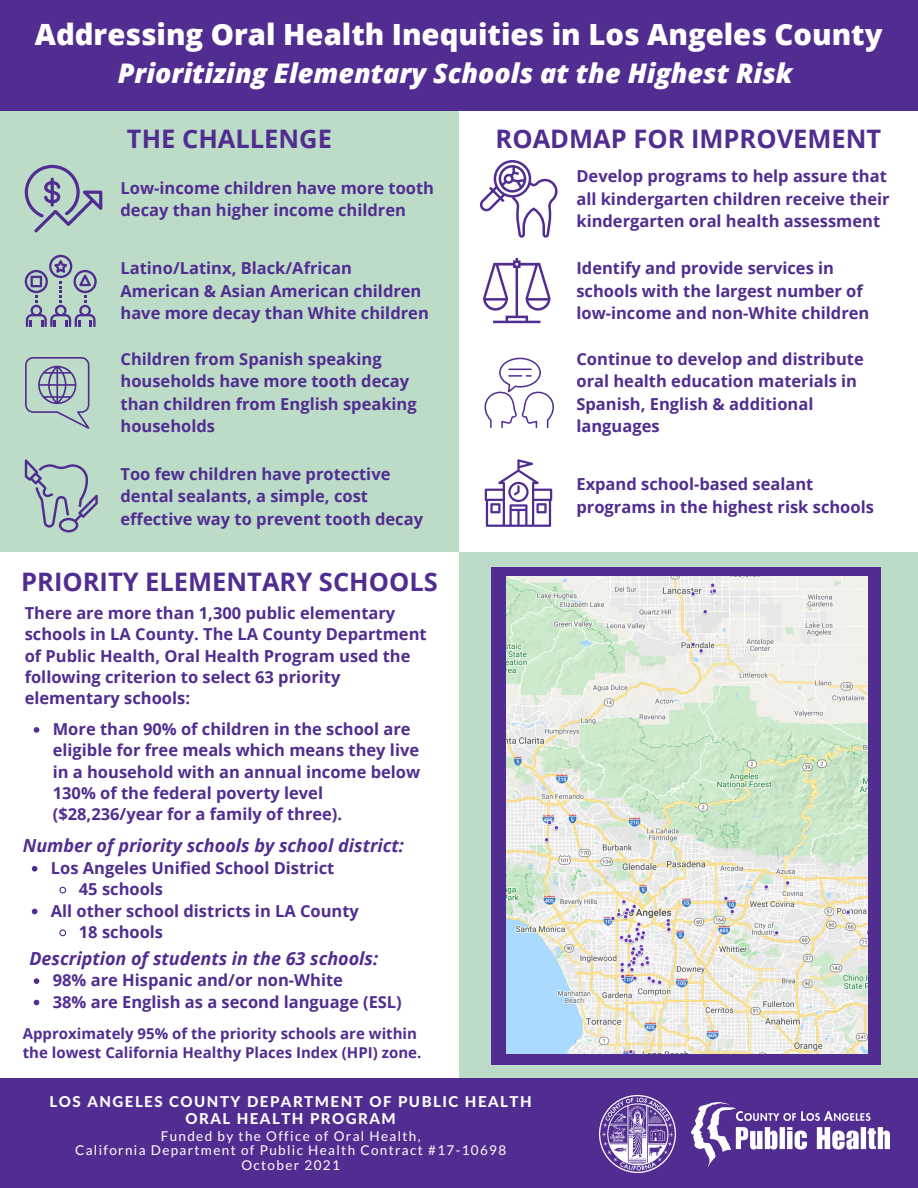
<style>
.page{position:relative;width:918px;height:1188px;background:#fff}
.page>*{position:absolute;margin:0;border:0;box-sizing:border-box;transform-origin:0 0}
.t1{font:800 29.25px "Open Sans";color:#fff}
.t2{font:italic 800 27px "Open Sans";color:#fff}
.t3{font:700 25.5px "Open Sans";color:#522d91}
.t4{font:italic 700 18px "Open Sans";color:#522d91}
.t5{font:700 16.5px/22.5px "Open Sans";color:#522d91}
.t6{font:700 15px/19.2px "Open Sans";color:#522d91}
.t7{font:800 15px "Lato Latin";letter-spacing:.1em;color:#fff}
.t8{font:13.5px "Lato";letter-spacing:.1em;color:#fff}
</style>
<div class="page">
<div style="left:434px;top:552px;width:484px;height:545px;background:#bcdcc8"></div>
<div style="left:0;top:92px;width:459px;height:485px;background:#bcdcc8"></div>
<div style="left:0;top:0;width:918px;height:110px;background:#522d91"></div>
<div style="left:0;top:552px;width:459px;height:545px;background:#fff"></div>
<div style="left:0;top:1078px;width:918px;height:110px;background:#522d91"></div>
<img style="left:692px;top:1102px;width:198px;height:65px">
<img style="left:599px;top:1096px;width:77px;height:76px">
<svg style="left:25px;top:165px;width:77px;height:67px"></svg>
<hr style="left:51px;top:178px;width:3px;height:29px;background:#522d91;border-radius:2px">
<svg style="left:25px;top:255px;width:72px;height:72px"></svg>
<svg style="left:25px;top:459px;width:73px;height:73px"></svg>
<svg style="left:485px;top:459px;width:67px;height:68px"></svg>
<svg style="left:480px;top:160px;width:78px;height:78px"></svg>
<svg style="left:484px;top:358px;width:70px;height:70px"></svg>
<svg style="left:483px;top:258px;width:68px;height:65px"></svg>
<svg style="left:25px;top:357px;width:65px;height:72px"></svg>
<div style="left:492px;top:567px;width:389px;height:497px;background:#522d91"></div>
<img style="left:506px;top:577px;width:361px;height:477px">
<svg style="left:34px;top:727px;width:5px;height:6px"></svg>
<svg style="left:32px;top:866px;width:5px;height:6px"></svg>
<svg style="left:59px;top:886px;width:8px;height:8px"></svg>
<svg style="left:32px;top:909px;width:5px;height:5px"></svg>
<svg style="left:59px;top:929px;width:8px;height:8px"></svg>
<svg style="left:34px;top:978px;width:5px;height:6px"></svg>
<svg style="left:34px;top:1000px;width:5px;height:5px"></svg>
<p class="t1" style="left:35px;top:13px;width:849px">Addressing Oral Health Inequities in Los Angeles County</p>
<p class="t2" style="left:118px;top:54px;width:676px">Prioritizing Elementary Schools at the Highest Risk</p>
<p class="t3" style="left:127px;top:121px;width:207px">THE CHALLENGE</p>
<p class="t3" style="left:496px;top:121px;width:387px">ROADMAP FOR IMPROVEMENT</p>
<p class="t5" style="left:121px;top:176px;width:315px">Low-income children have more tooth</p>
<p class="t5" style="left:121px;top:198px;width:287px">decay than higher income children</p>
<p class="t5" style="left:121px;top:257px;width:310px">Latino/Latinx, Black/African<br>American &amp; Asian American children have more decay than White children</p>
<p class="t5" style="left:121px;top:347px;width:298px">Children from Spanish speaking households have more tooth decay than children from English speaking households</p>
<p class="t5" style="left:576px;top:164px;width:315px">Develop programs to help assure that all kindergarten children receive their kindergarten oral health assessment</p>
<p class="t5" style="left:576px;top:257px;width:294px">Identify and provide services in schools with the largest number of low-income and non-White children</p>
<p class="t5" style="left:576px;top:347px;width:289px">Continue to develop and distribute oral health education materials in<br>Spanish, English &amp; additional languages</p>
<p class="t5" style="left:121px;top:462px;width:304px">Too few children have protective dental sealants, a simple, cost effective way to prevent tooth decay</p>
<p class="t5" style="left:576px;top:473px;width:299px">Expand school-based sealant programs in the highest risk schools</p>
<p class="t3" style="left:21px;top:564px;width:418px">PRIORITY ELEMENTARY SCHOOLS</p>
<p class="t5" style="left:25px;top:602px;width:403px;line-height:21.3px">There are more than 1,300 public elementary schools in LA County. The LA County Department of Public Health, Oral Health Program used the following criterion to select 63 priority elementary schools:</p>
<p class="t5" style="left:53px;top:718px;width:369px;line-height:21.3px">More than 90% of children in the school are eligible for free meals which means they live in a household with an annual income below 130% of the federal poverty level ($28,236/year for a family of three).</p>
<p class="t5" style="left:51px;top:856px;width:285px">Los Angeles Unified School District</p>
<p class="t5" style="left:79px;top:878px;width:86px">45 schools</p>
<p class="t5" style="left:51px;top:899px;width:310px">All other school districts in LA County</p>
<p class="t5" style="left:79px;top:920px;width:86px">18 schools</p>
<p class="t4" style="left:23px;top:833px;width:383px">Number of priority schools by school district:</p>
<p class="t4" style="left:29px;top:946px;width:350px">Description of students in the 63 schools:</p>
<p class="t5" style="left:53px;top:969px;width:292px">98% are Hispanic and/or non-White</p>
<p class="t5" style="left:53px;top:990px;width:351px">38% are English as a second language (ESL)</p>
<p class="t6" style="left:23px;top:1024px;width:400px">Approximately 95% of the priority schools are within the lowest California Healthy Places Index (HPI) zone.</p>
<p class="t7" style="left:50px;top:1095px;width:484px">LOS ANGELES COUNTY DEPARTMENT OF PUBLIC HEALTH</p>
<p class="t7" style="left:185px;top:1112px;width:212px">ORAL HEALTH PROGRAM</p>
<p class="t8" style="left:161px;top:1127px;width:262px">Funded by the Office of Oral Health,</p>
<p class="t8" style="left:75px;top:1142px;width:433px">California Department of Public Health Contract #17-10698</p>
<p class="t8" style="left:241px;top:1157px;width:100px">October 2021</p>
</div>
